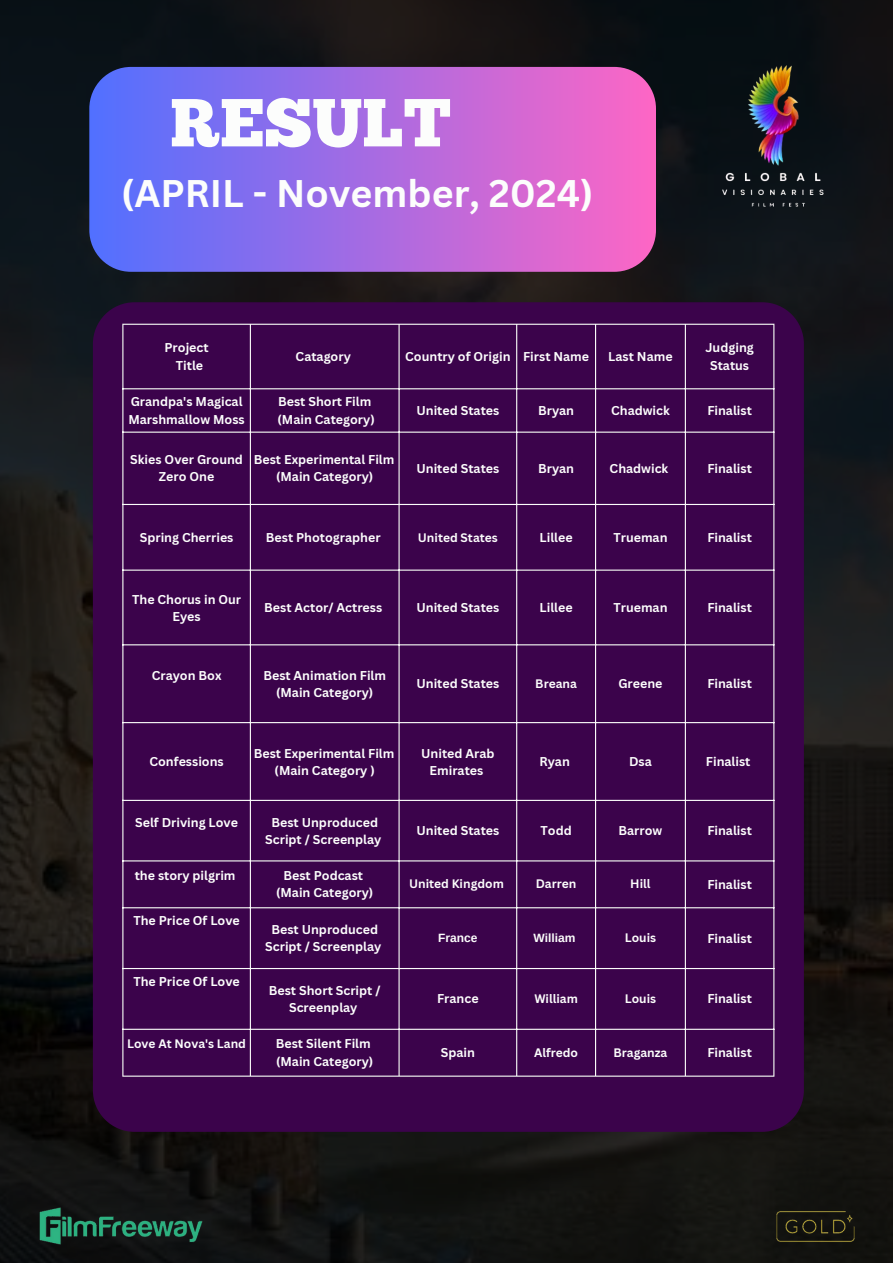
<style>
.page{position:relative;width:893px;height:1263px;background:#fff}
.page>*{position:absolute;margin:0;border:0;box-sizing:border-box;transform-origin:0 0}
.t1{font:67.72px "Chunk Five";color:#fcfdfc}
.t2{font:700 37.5px "Canva Sans";color:#fcfdfc}
.t3{font:700 12.45px/17.2px "Canva Sans";color:#fcfdfc;text-align:center}
.t4{font:700 12px "Canva Sans";color:#fcfdfc}
.t5{font:700 12px "Arimo";color:#fcfdfc}
</style>
<div class="page">
<img style="left:0;top:0;width:893px;height:1263px">
<div style="left:93px;top:302px;width:711px;height:830px;background:#3b034b"></div>
<hr style="left:122px;top:325px;width:1px;height:750px;background:#fcfdfc">
<hr style="left:250px;top:325px;width:1px;height:750px;background:#fcfdfc">
<hr style="left:398px;top:325px;width:2px;height:750px;background:#fcfdfc">
<hr style="left:516px;top:325px;width:1px;height:750px;background:#fcfdfc">
<hr style="left:595px;top:325px;width:1px;height:750px;background:#fcfdfc">
<hr style="left:685px;top:325px;width:1px;height:750px;background:#fcfdfc">
<hr style="left:773px;top:325px;width:1px;height:750px;background:#fcfdfc">
<hr style="left:122px;top:324px;width:652px;height:1px;background:#fcfdfc">
<hr style="left:122px;top:388px;width:652px;height:1px;background:#fcfdfc">
<hr style="left:122px;top:432px;width:652px;height:1px;background:#fcfdfc">
<hr style="left:122px;top:504px;width:652px;height:1px;background:#fcfdfc">
<hr style="left:122px;top:569px;width:652px;height:2px;background:#fcfdfc">
<hr style="left:122px;top:644px;width:652px;height:1px;background:#fcfdfc">
<hr style="left:122px;top:722px;width:652px;height:1px;background:#fcfdfc">
<hr style="left:122px;top:800px;width:652px;height:1px;background:#fcfdfc">
<hr style="left:122px;top:860px;width:652px;height:1px;background:#fcfdfc">
<hr style="left:122px;top:907px;width:652px;height:1px;background:#fcfdfc">
<hr style="left:122px;top:968px;width:652px;height:1px;background:#fcfdfc">
<hr style="left:122px;top:1029px;width:652px;height:1px;background:#fcfdfc">
<hr style="left:122px;top:1075px;width:652px;height:2px;background:#fcfdfc">
<img style="left:653px;top:10px;width:240px;height:240px">
<svg style="left:89px;top:67px;width:567px;height:205px;background:#a569de"></svg>
<img style="left:737px;top:1200px;width:156px;height:52px">
<img style="left:36px;top:1190px;width:170px;height:73px">
<p class="t1" style="left:170px;top:96px;width:282px">RESULT</p>
<p class="t2" style="left:121px;top:167px;width:474px">(APRIL - November, 2024)</p>
<p class="t3" style="left:164px;top:339px;width:46px">Project</p>
<p class="t3" style="left:176px;top:356px;width:29px">Title</p>
<h1 class="t3" style="left:296px;top:348px;width:57px">Catagory</h1>
<p class="t3" style="left:405px;top:348px;width:107px">Country of Origin</p>
<p class="t3" style="left:523px;top:348px;width:68px">First Name</p>
<p class="t3" style="left:608px;top:348px;width:66px">Last Name</p>
<p class="t3" style="left:705px;top:339px;width:50px">Judging<br>Status</p>
<p class="t3" style="left:128px;top:393px;width:118px;text-align:left">Grandpa's Magical<br>Marshmallow Moss</p>
<p class="t3" style="left:278px;top:393px;width:95px">Best Short Film</p>
<p class="t3" style="left:277px;top:410px;width:99px">(Main Category)</p>
<p class="t3" style="left:130px;top:451px;width:114px">Skies Over Ground<br>Zero One</p>
<p class="t3" style="left:254px;top:451px;width:142px">Best Experimental Film</p>
<p class="t3" style="left:276px;top:468px;width:99px">(Main Category)</p>
<p class="t3" style="left:416px;top:402px;width:84px">United States</p>
<p class="t3" style="left:538px;top:402px;width:38px">Bryan</p>
<p class="t3" style="left:611px;top:402px;width:60px">Chadwick</p>
<p class="t3" style="left:707px;top:402px;width:46px">Finalist</p>
<p class="t3" style="left:416px;top:459px;width:84px">United States</p>
<p class="t3" style="left:538px;top:459px;width:38px">Bryan</p>
<p class="t3" style="left:609px;top:459px;width:60px">Chadwick</p>
<p class="t3" style="left:707px;top:459px;width:46px">Finalist</p>
<p class="t3" style="left:140px;top:528px;width:95px">Spring Cherries</p>
<p class="t3" style="left:266px;top:528px;width:116px">Best Photographer</p>
<p class="t4" style="left:418px;top:529px;width:81px">United States</p>
<p class="t3" style="left:539px;top:528px;width:35px">Lillee</p>
<p class="t3" style="left:613px;top:528px;width:56px">Trueman</p>
<p class="t3" style="left:707px;top:528px;width:46px">Finalist</p>
<p class="t3" style="left:132px;top:590px;width:111px">The Chorus in Our<br>Eyes</p>
<p class="t3" style="left:264px;top:599px;width:119px">Best Actor/ Actress</p>
<p class="t3" style="left:416px;top:599px;width:84px">United States</p>
<p class="t3" style="left:539px;top:599px;width:35px">Lillee</p>
<p class="t3" style="left:613px;top:599px;width:56px">Trueman</p>
<p class="t3" style="left:707px;top:599px;width:46px">Finalist</p>
<p class="t3" style="left:152px;top:666px;width:71px">Crayon Box</p>
<p class="t3" style="left:263px;top:666px;width:124px">Best Animation Film (Main Category)</p>
<p class="t3" style="left:416px;top:675px;width:84px">United States</p>
<p class="t4" style="left:535px;top:675px;width:43px">Breana</p>
<p class="t3" style="left:618px;top:675px;width:46px">Greene</p>
<p class="t3" style="left:707px;top:675px;width:46px">Finalist</p>
<p class="t3" style="left:149px;top:753px;width:76px">Confessions</p>
<p class="t3" style="left:254px;top:744px;width:142px">Best Experimental Film</p>
<p class="t3" style="left:275px;top:761px;width:102px">(Main Category )</p>
<p class="t3" style="left:421px;top:744px;width:75px">United Arab<br>Emirates</p>
<p class="t3" style="left:539px;top:753px;width:32px">Ryan</p>
<p class="t3" style="left:629px;top:753px;width:24px">Dsa</p>
<p class="t3" style="left:706px;top:753px;width:46px">Finalist</p>
<p class="t3" style="left:135px;top:813px;width:104px">Self Driving Love</p>
<p class="t3" style="left:265px;top:813px;width:118px">Best Unproduced<br>Script / Screenplay</p>
<p class="t3" style="left:416px;top:822px;width:84px">United States</p>
<p class="t3" style="left:540px;top:822px;width:33px">Todd</p>
<p class="t3" style="left:618px;top:822px;width:45px">Barrow</p>
<p class="t3" style="left:707px;top:822px;width:46px">Finalist</p>
<p class="t3" style="left:135px;top:866px;width:102px">the story pilgrim</p>
<p class="t3" style="left:283px;top:866px;width:81px">Best Podcast</p>
<p class="t3" style="left:276px;top:884px;width:99px">(Main Category)</p>
<p class="t4" style="left:409px;top:875px;width:96px">United Kingdom</p>
<p class="t4" style="left:536px;top:875px;width:42px">Darren</p>
<p class="t4" style="left:630px;top:875px;width:22px">Hill</p>
<p class="t3" style="left:707px;top:875px;width:46px">Finalist</p>
<p class="t3" style="left:133px;top:912px;width:108px">The Price Of Love</p>
<p class="t3" style="left:133px;top:973px;width:108px">The Price Of Love</p>
<p class="t3" style="left:265px;top:920px;width:118px">Best Unproduced<br>Script / Screenplay</p>
<p class="t5" style="left:438px;top:931px;width:41px">France</p>
<p class="t5" style="left:533px;top:931px;width:43px">William</p>
<p class="t4" style="left:625px;top:929px;width:33px">Louis</p>
<p class="t3" style="left:707px;top:929px;width:46px">Finalist</p>
<p class="t3" style="left:269px;top:981px;width:113px">Best Short Script /<br>Screenplay</p>
<p class="t3" style="left:437px;top:990px;width:43px">France</p>
<p class="t4" style="left:534px;top:990px;width:45px">William</p>
<p class="t4" style="left:625px;top:990px;width:33px">Louis</p>
<p class="t3" style="left:707px;top:990px;width:46px">Finalist</p>
<p class="t4" style="left:127px;top:1035px;width:120px">Love At Nova's Land</p>
<p class="t3" style="left:276px;top:1035px;width:96px">Best Silent Film</p>
<p class="t3" style="left:276px;top:1052px;width:99px">(Main Category)</p>
<p class="t3" style="left:441px;top:1043px;width:36px">Spain</p>
<p class="t4" style="left:534px;top:1044px;width:46px">Alfredo</p>
<p class="t4" style="left:613px;top:1044px;width:55px">Braganza</p>
<p class="t3" style="left:707px;top:1043px;width:46px">Finalist</p>
</div>
